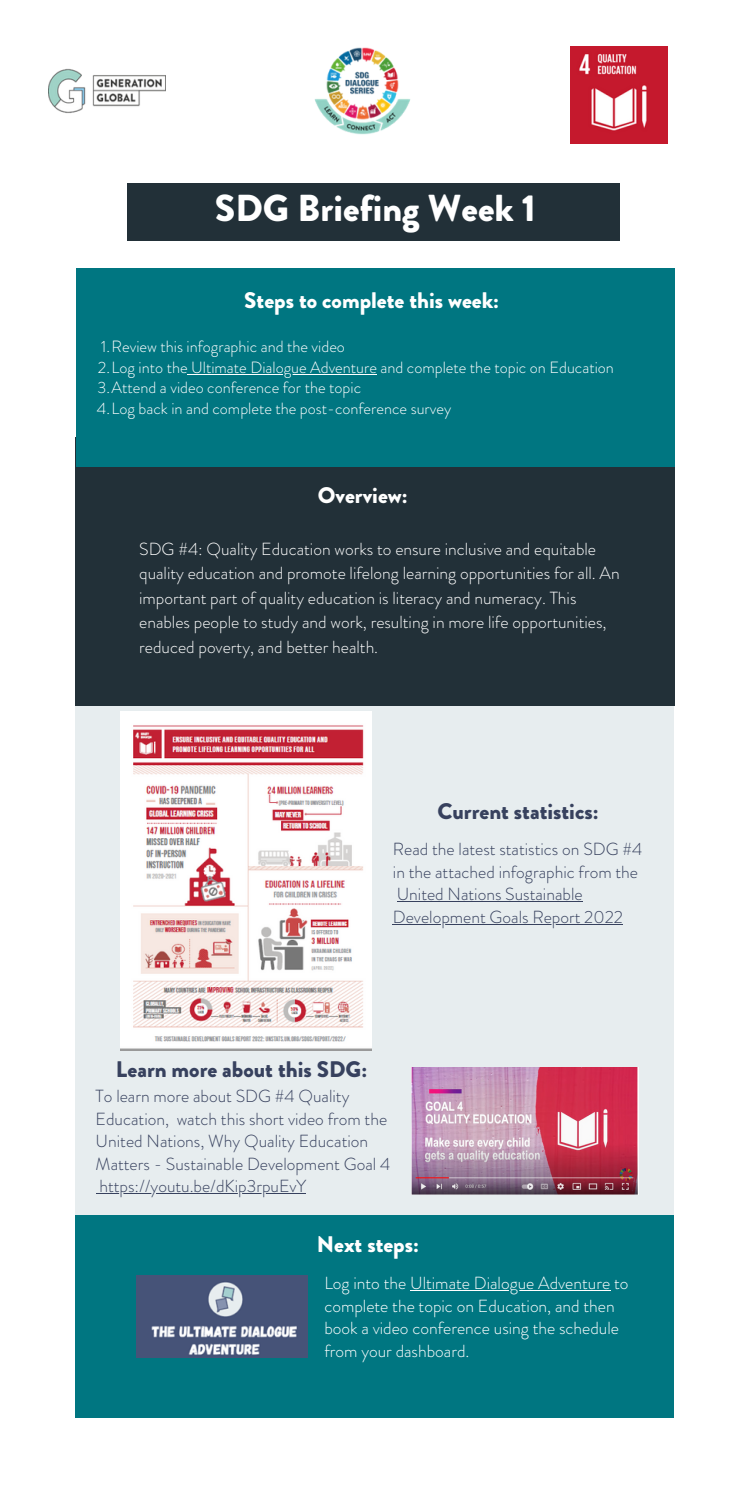
<style>
.page{position:relative;width:750px;height:1500px;background:#fff}
.page>*{position:absolute;margin:0;border:0;box-sizing:border-box;transform-origin:0 0}
.t1{font:900 37.5px "Brandon Grotesque";color:#fff}
.t2{font:900 22.5px "Brandon Grotesque";color:#fff}
.t3{font:900 22.5px "Brandon Grotesque";color:#37415e}
.t4{font:300 17.5px/24.4px "Brandon Grotesque";color:#fff}
.t5{font:300 17.5px/22.5px "Brandon Grotesque";color:#37415e}
.t6{font:300 16.25px/20.6px "Brandon Grotesque";color:#fff}
</style>
<div class="page">
<div style="left:75px;top:706px;width:598px;height:672px;background:#e7edef"></div>
<div style="left:76px;top:1215px;width:598px;height:203px;background:#007681"></div>
<div style="left:128px;top:183px;width:492px;height:57px;background:#223038"></div>
<div style="left:75px;top:438px;width:599px;height:268px;background:#223038"></div>
<img style="left:314px;top:47px;width:97px;height:88px">
<img style="left:48px;top:68px;width:117px;height:45px">
<img style="left:136px;top:1275px;width:172px;height:83px">
<div style="left:76px;top:269px;width:599px;height:198px;background:#007681"></div>
<img style="left:570px;top:46px;width:98px;height:98px">
<img style="left:412px;top:1068px;width:226px;height:126px">
<img style="left:120px;top:712px;width:251px;height:338px">
<hr style="left:188px;top:374px;width:189px;height:1px;background:#fff">
<svg style="left:397px;top:901px;width:12px;height:1px"></svg>
<hr style="left:409px;top:901px;width:174px;height:1px;background:#37415e">
<hr style="left:393px;top:924px;width:230px;height:1px;background:#37415e">
<hr style="left:99px;top:1193px;width:207px;height:1px;background:#37415e">
<hr style="left:410px;top:1290px;width:200px;height:1px;background:#fff">
<h1 class="t1" style="left:215px;top:182px;width:323px">SDG Briefing Week 1</h1>
<p class="t2" style="left:244px;top:285px;width:256px">Steps to complete this week:</p>
<p class="t6" style="left:97px;top:336px;width:519px">1.Review this infographic and the video<br>2.Log into the Ultimate Dialogue Adventure and complete the topic on Education 3.Attend a video conference for the topic<br>4.Log back in and complete the post-conference survey</p>
<p class="t2" style="left:318px;top:480px;width:91px">Overview:</p>
<p class="t4" style="left:139px;top:537px;width:482px">SDG #4: Quality Education works to ensure inclusive and equitable quality education and promote lifelong learning opportunities for all. An important part of quality education is literacy and numeracy. This enables people to study and work, resulting in more life opportunities, reduced poverty, and better health.</p>
<p class="t3" style="left:437px;top:796px;width:163px">Current statistics:</p>
<p class="t5" style="left:393px;top:838px;width:251px">Read the latest statistics on SDG #4 in the attached infographic from the<br>United Nations Sustainable<br>Development Goals Report 2022</p>
<p class="t3" style="left:116px;top:1053px;width:253px">Learn more about this SDG:</p>
<p class="t5" style="left:96px;top:1085px;width:296px">To learn more about SDG #4 Quality Education, watch this short video from the United Nations, Why Quality Education Matters - Sustainable Development Goal 4 https://youtu.be/dKip3rpuEvY</p>
<p class="t2" style="left:317px;top:1229px;width:104px">Next steps:</p>
<p class="t4" style="left:324px;top:1272px;width:305px;line-height:22.5px">Log into the Ultimate Dialogue Adventure to complete the topic on Education, and then book a video conference using the schedule from your dashboard.</p>
</div>
